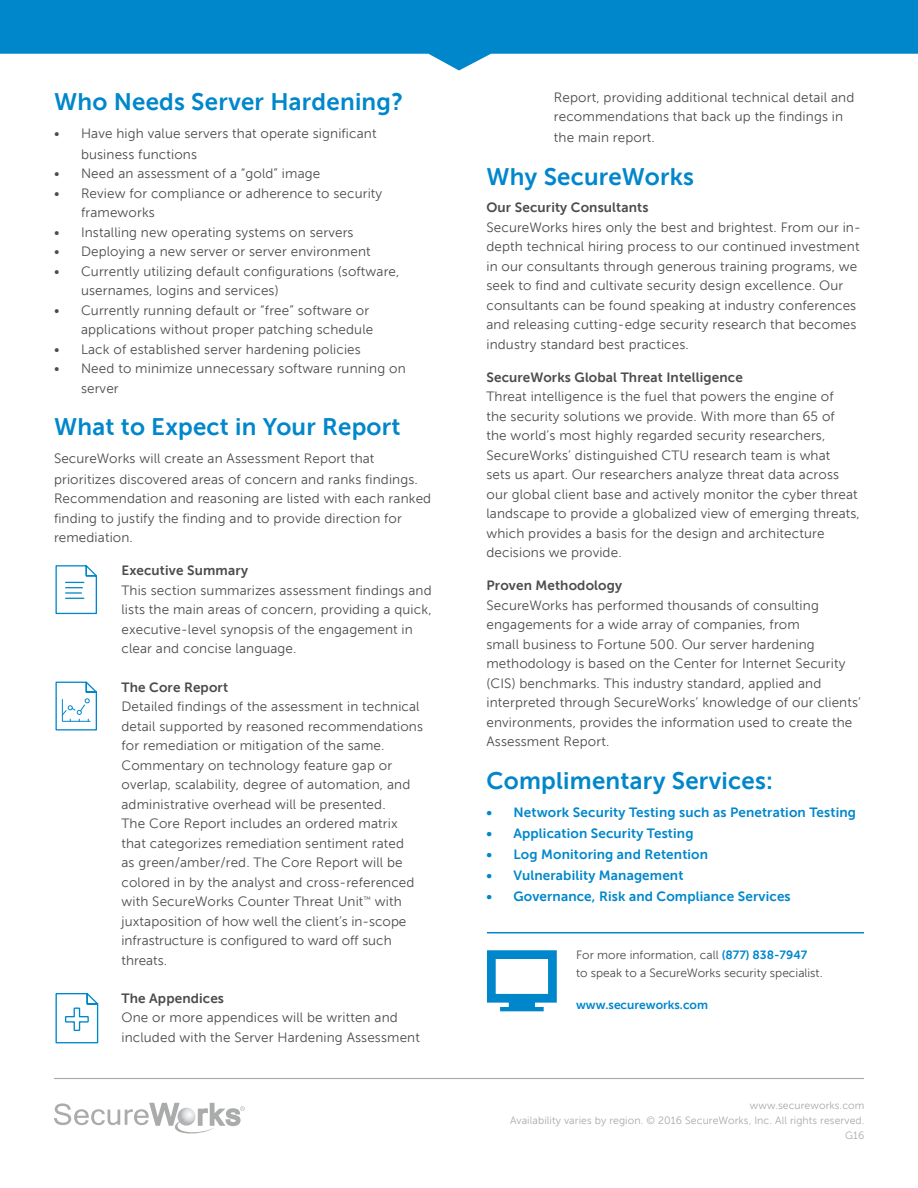
<style>
.page{position:relative;width:918px;height:1188px;background:#fff}
.page>*{position:absolute;margin:0;border:0;box-sizing:border-box;transform-origin:0 0}
.Subhead_1{font:700 24px "Museo Sans For Dell";letter-spacing:.01em;color:#0087cb}
.Body_text_9_on_14{font:13.5px/19.5px "Museo Sans For Dell";letter-spacing:.01em;color:#4b4c4d}
.t1{font:700 13.5px "Museo Sans For Dell";letter-spacing:.01em;color:#0087cb}
.t2{font:12px/18px "Museo Sans For Dell";color:#4b4c4d}
.t3{font:700 12px "Museo Sans For Dell";color:#0087cb}
.Subhead_1-2{font:10.5px "Museo Sans For Dell";letter-spacing:.01em;color:#a8a9ad}
.s1{font-weight:700}
.s2{font-weight:700;color:#0087cb}
</style>
<div class="page">
<svg style="left:487px;top:950px;width:70px;height:61px"></svg>
<hr style="left:487px;top:932px;width:377px;height:1px;background:#0087cb">
<svg style="left:55px;top:565px;width:42px;height:50px"></svg>
<svg style="left:55px;top:681px;width:42px;height:50px"></svg>
<svg style="left:55px;top:993px;width:44px;height:51px"></svg>
<svg style="left:0;top:0;width:918px;height:70px;fill:#0087cb"></svg>
<hr style="left:54px;top:1078px;width:810px;height:1px;background:#a8a9ad">
<svg style="left:54px;top:1103px;width:191px;height:31px"></svg>
<p class="Subhead_1" style="left:54px;top:88px;width:351px">Who Needs Server Hardening?</p>
<p class="Body_text_9_on_14" style="left:81px;top:123px;width:297px;line-height:21px;text-indent:-27px">• Have high value servers that operate significant business functions</p>
<p class="Body_text_9_on_14" style="left:54px;top:164px;width:268px">• Need an assessment of a “gold” image</p>
<p class="Body_text_9_on_14" style="left:81px;top:183px;width:303px;text-indent:-27px">• Review for compliance or adherence to security frameworks</p>
<p class="Body_text_9_on_14" style="left:54px;top:222px;width:301px">• Installing new operating systems on servers</p>
<p class="Body_text_9_on_14" style="left:54px;top:242px;width:318px">• Deploying a new server or server environment</p>
<p class="Body_text_9_on_14" style="left:81px;top:261px;width:320px;text-indent:-27px">• Currently utilizing default configurations (software, usernames, logins and services)</p>
<p class="Body_text_9_on_14" style="left:81px;top:300px;width:294px;text-indent:-27px">• Currently running default or “free” software or applications without proper patching schedule</p>
<p class="Body_text_9_on_14" style="left:54px;top:339px;width:308px">• Lack of established server hardening policies</p>
<p class="Body_text_9_on_14" style="left:81px;top:359px;width:326px;text-indent:-27px">• Need to minimize unnecessary software running on server</p>
<p class="Subhead_1" style="left:54px;top:413px;width:348px">What to Expect in Your Report</p>
<p class="Body_text_9_on_14" style="left:54px;top:448px;width:365px;line-height:21px">SecureWorks will create an Assessment Report that prioritizes discovered areas of concern and ranks findings.</p>
<p class="Body_text_9_on_14" style="left:54px;top:489px;width:379px">Recommendation and reasoning are listed with each ranked finding to justify the finding and to provide direction for remediation.</p>
<p class="Body_text_9_on_14" style="left:122px;top:561px;width:312px"><span class="s1">Executive Summary<br></span>This section summarizes assessment findings and lists the main areas of concern, providing a quick, executive-level synopsis of the engagement in clear and concise language.</p>
<p class="Body_text_9_on_14" style="left:122px;top:677px;width:303px"><span class="s1">The Core Report<br></span>Detailed findings of the assessment in technical detail supported by reasoned recommendations for remediation or mitigation of the same.<br>Commentary on technology feature gap or overlap, scalability, degree of automation, and administrative overhead will be presented.<br>The Core Report includes an ordered matrix that categorizes remediation sentiment rated<br>as green/amber/red. The Core Report will be colored in by the analyst and cross-referenced with SecureWorks Counter Threat Unit<sup>™</sup> with juxtaposition of how well the client’s in-scope infrastructure is configured to ward off such threats.</p>
<p class="Body_text_9_on_14" style="left:122px;top:989px;width:300px"><span class="s1">The Appendices<br></span>One or more appendices will be written and included with the Server Hardening Assessment</p>
<p class="Body_text_9_on_14" style="left:554px;top:88px;width:302px">Report, providing additional technical detail and recommendations that back up the findings in</p>
<p class="Body_text_9_on_14" style="left:554px;top:128px;width:103px">the main report.</p>
<p class="Subhead_1" style="left:486px;top:163px;width:209px">Why SecureWorks</p>
<p class="Body_text_9_on_14" style="left:486px;top:198px;width:376px"><span class="s1">Our Security Consultants<br></span>SecureWorks hires only the best and brightest. From our in&shy;depth technical hiring process to our continued investment in our consultants through generous training programs, we seek to find and cultivate security design excellence. Our consultants can be found speaking at industry conferences and releasing cutting-edge security research that becomes industry standard best practices.</p>
<p class="Body_text_9_on_14" style="left:486px;top:368px;width:375px"><span class="s1">SecureWorks Global Threat Intelligence<br></span>Threat intelligence is the fuel that powers the engine of<br>the security solutions we provide. With more than 65 of<br>the world’s most highly regarded security researchers, SecureWorks’ distinguished CTU research team is what<br>sets us apart. Our researchers analyze threat data across our global client base and actively monitor the cyber threat landscape to provide a globalized view of emerging threats, which provides a basis for the design and architecture decisions we provide.</p>
<p class="Body_text_9_on_14" style="left:486px;top:576px;width:376px"><span class="s1">Proven Methodology<br></span>SecureWorks has performed thousands of consulting engagements for a wide array of companies, from<br>small business to Fortune 500. Our server hardening methodology is based on the Center for Internet Security (CIS) benchmarks. This industry standard, applied and interpreted through SecureWorks’ knowledge of our clients’ environments, provides the information used to create the Assessment Report.</p>
<p class="Subhead_1" style="left:486px;top:767px;width:288px">Complimentary Services:</p>
<p class="t1" style="left:486px;top:804px;width:371px">• Network Security Testing such as Penetration Testing</p>
<p class="t1" style="left:486px;top:825px;width:209px">• Application Security Testing</p>
<p class="t1" style="left:486px;top:846px;width:223px">• Log Monitoring and Retention</p>
<p class="t1" style="left:486px;top:867px;width:199px">• Vulnerability Management</p>
<p class="t1" style="left:486px;top:888px;width:306px">• Governance, Risk and Compliance Services</p>
<p class="t2" style="left:576px;top:946px;width:248px">For more information, call <span class="s2">(877) 838-7947<br></span>to speak to a SecureWorks security specialist.</p>
<p class="t3" style="left:576px;top:998px;width:133px">www.secureworks.com</p>
<p class="Subhead_1-2" style="left:750px;top:1100px;width:116px">www.secureworks.com</p>
<p class="Subhead_1-2" style="left:510px;top:1115px;width:356px">Availability varies by region. © 2016 SecureWorks, Inc. All rights reserved.</p>
<p class="Subhead_1-2" style="left:845px;top:1130px;width:21px">G16</p>
</div>
